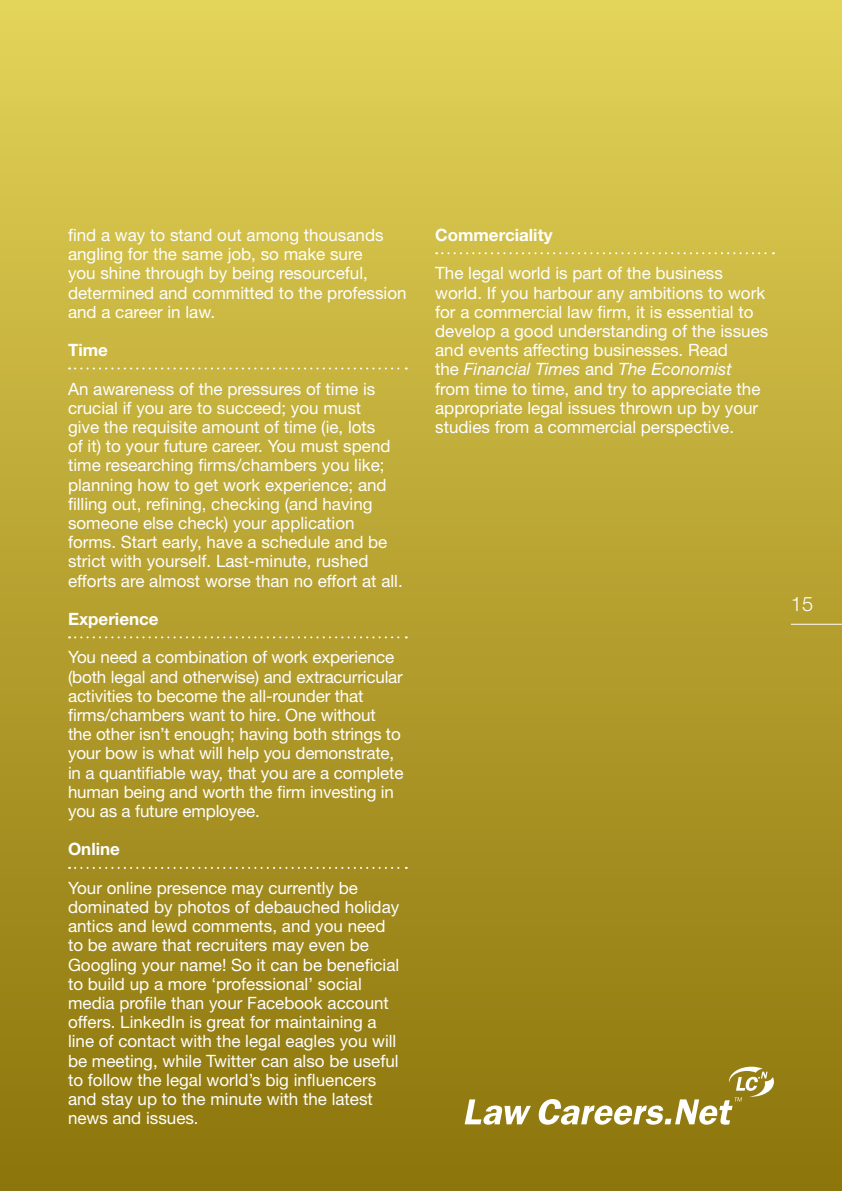
<style>
.page{position:relative;width:842px;height:1191px;background:#fff}
.page>*{position:absolute;margin:0;border:0;box-sizing:border-box;transform-origin:0 0}
.t1{font:300 20px "Helvetica Neue";color:#fff}
.t2{font:17px/19.2px "Helvetica Neue";color:#fff}
.t3{font:700 17px "Helvetica Neue";color:#fff}
.s1{font-style:italic}
</style>
<div class="page">
<div style="left:0;top:0;width:842px;height:1191px;background:linear-gradient(to bottom,#e3d258,#8b730a)"></div>
<svg style="left:0;top:0;width:1px;height:1191px"></svg>
<svg style="left:69px;top:367px;width:338px;height:2px"></svg>
<svg style="left:69px;top:636px;width:338px;height:2px"></svg>
<svg style="left:69px;top:867px;width:338px;height:2px"></svg>
<svg style="left:436px;top:252px;width:338px;height:2px"></svg>
<hr style="left:791px;top:624px;width:51px;height:1px;background:#fff">
<svg style="left:465px;top:1099px;width:66px;height:25px"></svg>
<svg style="left:538px;top:1066px;width:236px;height:58px"></svg>
<p class="t2" style="left:68px;top:225px;width:340px">find a way to stand out among thousands angling for the same job, so make sure<br>you shine through by being resourceful, determined and committed to the profession and a career in law.</p>
<p class="t3" style="left:68px;top:339px;width:41px">Time</p>
<p class="t2" style="left:68px;top:379px;width:336px">An awareness of the pressures of time is crucial if you are to succeed; you must<br>give the requisite amount of time (ie, lots<br>of it) to your future career. You must spend time researching firms/chambers you like; planning how to get work experience; and filling out, refining, checking (and having someone else check) your application forms. Start early, have a schedule and be strict with yourself. Last-minute, rushed efforts are almost worse than no effort at all.</p>
<p class="t3" style="left:68px;top:608px;width:92px">Experience</p>
<p class="t2" style="left:68px;top:647px;width:337px">You need a combination of work experience (both legal and otherwise) and extracurricular activities to become the all-rounder that firms/chambers want to hire. One without the other isn’t enough; having both strings to your bow is what will help you demonstrate, in a quantifiable way, that you are a complete human being and worth the firm investing in you as a future employee.</p>
<p class="t3" style="left:68px;top:839px;width:53px">Online</p>
<p class="t2" style="left:68px;top:878px;width:333px">Your online presence may currently be dominated by photos of debauched holiday antics and lewd comments, and you need to be aware that recruiters may even be Googling your name! So it can be beneficial to build up a more ‘professional’ social media profile than your Facebook account offers. LinkedIn is great for maintaining a line of contact with the legal eagles you will be meeting, while Twitter can also be useful to follow the legal world’s big influencers and stay up to the minute with the latest news and issues.</p>
<p class="t3" style="left:435px;top:224px;width:119px">Commerciality</p>
<p class="t2" style="left:435px;top:263px;width:335px">The legal world is part of the business world. If you harbour any ambitions to work for a commercial law firm, it is essential to develop a good understanding of the issues and events affecting businesses. Read<br>the <span class="s1">Financial Times</span> and <span class="s1">The Economist </span>from time to time, and try to appreciate the appropriate legal issues thrown up by your studies from a commercial perspective.</p>
<p class="t1" style="left:791px;top:592px;width:24px">15</p>
</div>
